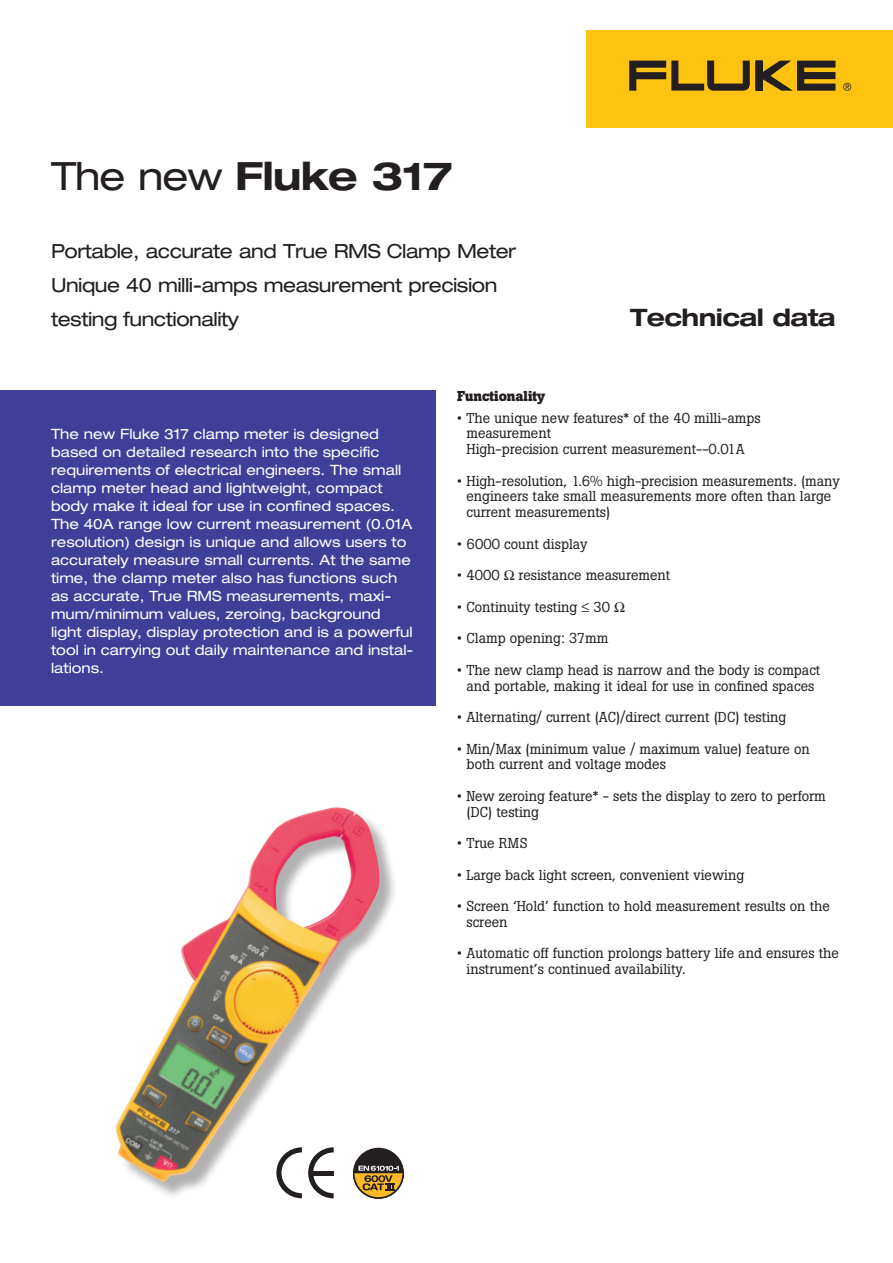
<style>
.page{position:relative;width:893px;height:1263px;background:#fff}
.page>*{position:absolute;margin:0;border:0;box-sizing:border-box;transform-origin:0 0}
.t1{font:700 expanded 39px "Helvetica Neue LT Std";letter-spacing:-.025em;color:#231f20}
.t2{font:700 expanded 24px "Helvetica Neue LT Std";letter-spacing:-.025em;color:#231f20}
.t3{font:expanded 19.5px/33.9px "Helvetica Neue LT Std";letter-spacing:-.025em;color:#231f20}
.t4{font:14.25px/15.8px "Boton";color:#231f20}
.t5{font:expanded 14.25px/18px "Helvetica Neue LT Std";color:#fff}
.t6{font:700 14.25px "Boton";color:#231f20}
.s1{font-weight:400}
</style>
<div class="page">
<div style="left:0;top:390px;width:436px;height:316px;background:#3e3f99"></div>
<div style="left:118px;top:810px;width:280px;height:390px;background:#231f20;opacity:.35"></div>
<img style="left:115px;top:807px;width:265px;height:375px">
<svg style="left:276px;top:1147px;width:26px;height:51px"></svg>
<svg style="left:308px;top:1147px;width:26px;height:51px"></svg>
<hr style="left:312px;top:1171px;width:22px;height:4px;background:#231f20">
<div style="left:354px;top:1148px;width:49px;height:50px;background:#231f20;border-radius:50%"></div>
<div style="left:353px;top:1148px;width:51px;height:51px;border:2px solid #231f20;border-radius:50%"></div>
<svg style="left:353px;top:1165px;width:51px;height:34px"></svg>
<div style="left:587px;top:30px;width:306px;height:98px;background:#fec210"></div>
<svg style="left:756px;top:61px;width:79px;height:30px"></svg>
<svg style="left:629px;top:61px;width:121px;height:30px"></svg>
<svg style="left:843px;top:83px;width:8px;height:8px"></svg>
<h1 class="t1" style="left:51px;top:151px;width:403px"><span class="s1">The new</span> Fluke 317</h1>
<h3 class="t3" style="left:51px;top:233px;width:467px">Portable, accurate and True RMS Clamp Meter<br>Unique 40 milli-amps measurement precision testing functionality</h3>
<h2 class="t2" style="left:630px;top:302px;width:207px">Technical data</h2>
<p class="t5" style="left:51px;top:424px;width:364px">The new Fluke 317 clamp meter is designed based on detailed research into the specific requirements of electrical engineers. The small clamp meter head and lightweight, compact body make it ideal for use in confined spaces.<br>The 40A range low current measurement (0.01A resolution) design is unique and allows users to accurately measure small currents. At the same time, the clamp meter also has functions such as accurate, True RMS measurements, maxi&shy;mum/minimum values, zeroing, background light display, display protection and is a powerful tool in carrying out daily maintenance and instal&shy;lations.</p>
<p class="t6" style="left:457px;top:388px;width:90px">Functionality</p>
<p class="t4" style="left:466px;top:410px;width:296px;text-indent:-9px">• The unique new features* of the 40 milli-amps measurement<br>High-precision current measurement--0.01A</p>
<p class="t4" style="left:466px;top:473px;width:375px;text-indent:-9px">• High-resolution, 1.6% high-precision measurements. (many engineers take small measurements more often than large current measurements)</p>
<p class="t4" style="left:457px;top:536px;width:132px">• 6000 count display</p>
<p class="t4" style="left:457px;top:567px;width:44px">• 4000</p>
<p class="t4" style="left:518px;top:567px;width:153px">resistance measurement</p>
<p class="t4" style="left:457px;top:599px;width:154px">• Continuity testing ≤ 30</p>
<p class="t4" style="left:457px;top:630px;width:153px">• Clamp opening: 37mm</p>
<p class="t4" style="left:457px;top:662px;width:365px;text-align:center">• The new clamp head is narrow and the body is compact and portable, making it ideal for use in confined spaces</p>
<p class="t4" style="left:457px;top:709px;width:331px">• Alternating/ current (AC)/direct current (DC) testing</p>
<p class="t4" style="left:466px;top:741px;width:345px;text-indent:-9px">• Min/Max (minimum value / maximum value) feature on both current and voltage modes</p>
<p class="t4" style="left:466px;top:788px;width:361px;text-indent:-9px">• New zeroing feature* - sets the display to zero to perform (DC) testing</p>
<p class="t4" style="left:457px;top:835px;width:72px">• True RMS</p>
<p class="t4" style="left:457px;top:867px;width:288px">• Large back light screen, convenient viewing</p>
<p class="t4" style="left:466px;top:898px;width:365px;text-indent:-9px">• Screen ‘Hold’ function to hold measurement results on the screen</p>
<p class="t4" style="left:466px;top:945px;width:374px;text-indent:-9px">• Automatic off function prolongs battery life and ensures the instrument’s continued availability.</p>
</div>
